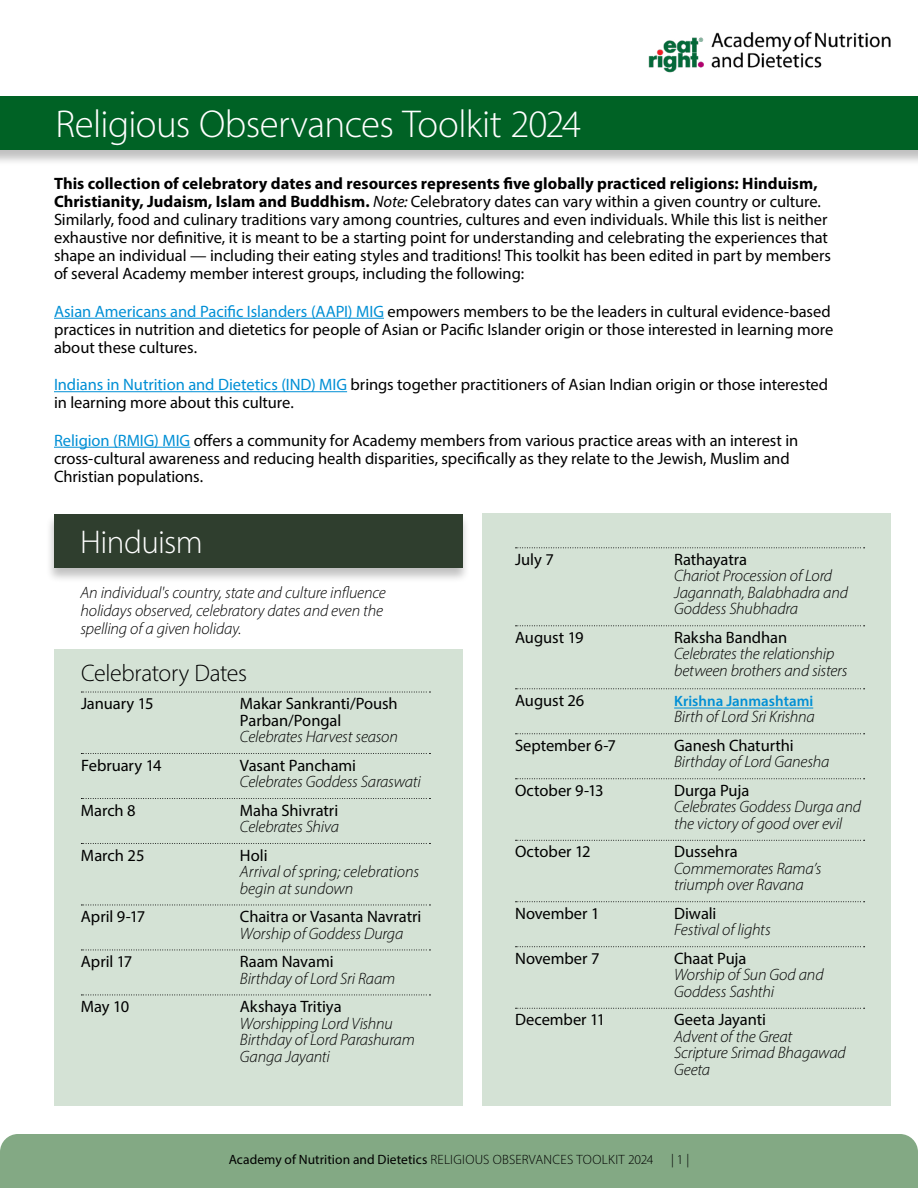
<style>
.page{position:relative;width:918px;height:1188px;background:#fff}
.page>*{position:absolute;margin:0;border:0;box-sizing:border-box;transform-origin:0 0}
.t1{font:300 39px "Myriad Pro";letter-spacing:-.015em;color:#fff}
.t2{font:300 33px "Myriad Pro";letter-spacing:-.02em;color:#fff}
.t3{font:300 24px "Myriad Pro";letter-spacing:-.015em;color:#000}
.t4{font:16.5px/18px "Myriad Pro";letter-spacing:-.005em;color:#000}
.t5{font:italic 300 16.5px/16.5px "Myriad Pro";letter-spacing:-.01em;color:#000}
.t6{font:600 15px "Myriad Pro";color:#008fd5}
.t7{font:300 13.5px "Myriad Pro";letter-spacing:.02em;color:#000}
.s1{font-weight:700}
.s2{font-style:italic}
.s3{color:#008fd5}
.s4{font-weight:400}
</style>
<div class="page">
<div style="left:0;top:1134px;width:918px;height:54px;background:#83a984"></div>
<div style="left:0;top:96px;width:918px;height:70px;background:#000;opacity:.25"></div>
<div style="left:0;top:96px;width:918px;height:54px;background:#006225"></div>
<img style="left:648px;top:31px;width:243px;height:42px">
<div style="left:54px;top:650px;width:408px;height:456px;background:#d4e2d5"></div>
<svg style="left:81px;top:692px;width:349px;height:1px"></svg>
<svg style="left:81px;top:753px;width:349px;height:1px"></svg>
<svg style="left:81px;top:798px;width:349px;height:1px"></svg>
<svg style="left:81px;top:843px;width:349px;height:1px"></svg>
<svg style="left:81px;top:905px;width:349px;height:1px"></svg>
<svg style="left:81px;top:950px;width:349px;height:1px"></svg>
<svg style="left:81px;top:995px;width:349px;height:1px"></svg>
<div style="left:46px;top:513px;width:425px;height:70px;background:#000;opacity:.25"></div>
<div style="left:54px;top:514px;width:408px;height:54px;background:#2f3e2e"></div>
<hr style="left:54px;top:318px;width:330px;height:1px;background:#008fd5">
<hr style="left:54px;top:391px;width:293px;height:1px;background:#008fd5">
<hr style="left:54px;top:447px;width:136px;height:1px;background:#008fd5">
<div style="left:483px;top:514px;width:408px;height:592px;background:#d4e2d5"></div>
<svg style="left:516px;top:547px;width:349px;height:1px"></svg>
<svg style="left:516px;top:625px;width:349px;height:1px"></svg>
<svg style="left:516px;top:688px;width:349px;height:1px"></svg>
<hr style="left:674px;top:708px;width:139px;height:1px;background:#008fd5">
<svg style="left:516px;top:733px;width:349px;height:1px"></svg>
<svg style="left:516px;top:778px;width:349px;height:1px"></svg>
<svg style="left:516px;top:840px;width:349px;height:1px"></svg>
<svg style="left:516px;top:901px;width:349px;height:1px"></svg>
<svg style="left:516px;top:946px;width:349px;height:1px"></svg>
<svg style="left:516px;top:1008px;width:349px;height:1px"></svg>
<h1 class="t1" style="left:56px;top:100px;width:527px">Religious Observances Toolkit 2024</h1>
<p class="t4" style="left:54px;top:174px;width:779px"><span class="s1">This collection of celebratory dates and resources represents five globally practiced religions: Hinduism, Christianity, Judaism, Islam and Buddhism.</span> <span class="s2">Note:</span> Celebratory dates can vary within a given country or culture.<br>Similarly, food and culinary traditions vary among countries, cultures and even individuals. While this list is neither exhaustive nor definitive, it is meant to be a starting point for understanding and celebrating the experiences that shape an individual — including their eating styles and traditions! This toolkit has been edited in part by members of several Academy member interest groups, including the following:</p>
<p class="t4" style="left:54px;top:302px;width:781px"><span class="s3">Asian Americans and Pacific Islanders (AAPI) MIG</span> empowers members to be the leaders in cultural evidence-based practices in nutrition and dietetics for people of Asian or Pacific Islander origin or those interested in learning more about these cultures.</p>
<p class="t4" style="left:54px;top:375px;width:776px"><span class="s3">Indians in Nutrition and Dietetics (IND) MIG</span> brings together practitioners of Asian Indian origin or those interested in learning more about this culture.</p>
<p class="t4" style="left:54px;top:431px;width:746px"><span class="s3">Religion (RMIG) MIG</span> offers a community for Academy members from various practice areas with an interest in cross-cultural awareness and reducing health disparities, specifically as they relate to the Jewish, Muslim and<br>Christian populations.</p>
<h2 class="t2" style="left:80px;top:522px;width:124px">Hinduism</h2>
<p class="t5" style="left:81px;top:584px;width:307px;line-height:18px">An individual's country, state and culture influence holidays observed, celebratory dates and even the spelling of a given holiday.</p>
<h3 class="t3" style="left:81px;top:658px;width:168px">Celebratory Dates</h3>
<p class="t4" style="left:81px;top:694px;width:74px">January 15</p>
<p class="t4" style="left:240px;top:695px;width:159px;line-height:16.5px">Makar Sankranti/Poush<br>Parban/Pongal</p>
<p class="t5" style="left:240px;top:728px;width:159px">Celebrates Harvest season</p>
<p class="t4" style="left:81px;top:756px;width:82px">February 14</p>
<p class="t4" style="left:240px;top:756px;width:118px">Vasant Panchami</p>
<p class="t5" style="left:240px;top:773px;width:182px">Celebrates Goddess Saraswati</p>
<p class="t4" style="left:81px;top:801px;width:56px">March 8</p>
<p class="t4" style="left:240px;top:801px;width:100px">Maha Shivratri</p>
<p class="t5" style="left:240px;top:818px;width:100px">Celebrates Shiva</p>
<p class="t4" style="left:81px;top:846px;width:65px">March 25</p>
<p class="t4" style="left:240px;top:846px;width:29px">Holi</p>
<p class="t5" style="left:240px;top:863px;width:181px">Arrival of spring; celebrations begin at sundown</p>
<p class="t4" style="left:81px;top:907px;width:66px">April 9-17</p>
<p class="t4" style="left:240px;top:907px;width:183px">Chaitra or Vasanta Navratri</p>
<p class="t5" style="left:240px;top:925px;width:165px">Worship of Goddess Durga</p>
<p class="t4" style="left:81px;top:952px;width:53px">April 17</p>
<p class="t4" style="left:240px;top:952px;width:95px">Raam Navami</p>
<p class="t5" style="left:240px;top:970px;width:157px">Birthday of Lord Sri Raam</p>
<p class="t4" style="left:81px;top:997px;width:50px">May 10</p>
<p class="t4" style="left:240px;top:997px;width:103px">Akshaya Tritiya</p>
<p class="t5" style="left:240px;top:1015px;width:176px">Worshipping Lord Vishnu<br>Birthday of Lord Parashuram<br>Ganga Jayanti</p>
<p class="t4" style="left:515px;top:550px;width:40px">July 7</p>
<p class="t4" style="left:674px;top:550px;width:74px">Rathayatra</p>
<p class="t5" style="left:674px;top:568px;width:175px">Chariot Procession of Lord<br>Jagannath, Balabhadra and<br>Goddess Shubhadra</p>
<p class="t4" style="left:515px;top:628px;width:70px">August 19</p>
<p class="t4" style="left:674px;top:628px;width:115px">Raksha Bandhan</p>
<p class="t5" style="left:674px;top:646px;width:175px">Celebrates the relationship between brothers and sisters</p>
<p class="t4" style="left:515px;top:691px;width:71px">August 26</p>
<p class="t6" style="left:674px;top:691px;width:141px">Krishna Janmashtami</p>
<p class="t5" style="left:674px;top:709px;width:142px">Birth of Lord Sri Krishna</p>
<p class="t4" style="left:515px;top:736px;width:102px">September 6-7</p>
<p class="t4" style="left:674px;top:736px;width:121px">Ganesh Chaturthi</p>
<p class="t5" style="left:674px;top:754px;width:157px">Birthday of Lord Ganesha</p>
<p class="t4" style="left:515px;top:781px;width:90px">October 9-13</p>
<p class="t4" style="left:674px;top:781px;width:77px">Durga Puja</p>
<p class="t5" style="left:674px;top:799px;width:188px">Celebrates Goddess Durga and the victory of good over evil</p>
<p class="t4" style="left:515px;top:843px;width:77px">October 12</p>
<p class="t4" style="left:674px;top:843px;width:65px">Dussehra</p>
<p class="t5" style="left:674px;top:860px;width:149px">Commemorates Rama’s triumph over Ravana</p>
<p class="t4" style="left:515px;top:904px;width:86px">November 1</p>
<p class="t4" style="left:674px;top:904px;width:44px">Diwali</p>
<p class="t5" style="left:674px;top:922px;width:98px">Festival of lights</p>
<p class="t4" style="left:515px;top:949px;width:86px">November 7</p>
<p class="t4" style="left:674px;top:949px;width:74px">Chaat Puja</p>
<p class="t5" style="left:674px;top:967px;width:151px">Worship of Sun God and<br>Goddess Sashthi</p>
<p class="t4" style="left:515px;top:1011px;width:92px">December 11</p>
<p class="t4" style="left:674px;top:1011px;width:93px">Geeta Jayanti</p>
<p class="t5" style="left:674px;top:1028px;width:173px">Advent of the Great<br>Scripture Srimad Bhagawad<br>Geeta</p>
<p class="t7" style="left:229px;top:1152px;width:426px"><span class="s4">Academy of Nutrition and Dietetics</span> RELIGIOUS OBSERVANCES TOOLKIT 2024</p>
<p class="t7" style="left:671px;top:1152px;width:20px">| 1 |</p>
</div>
